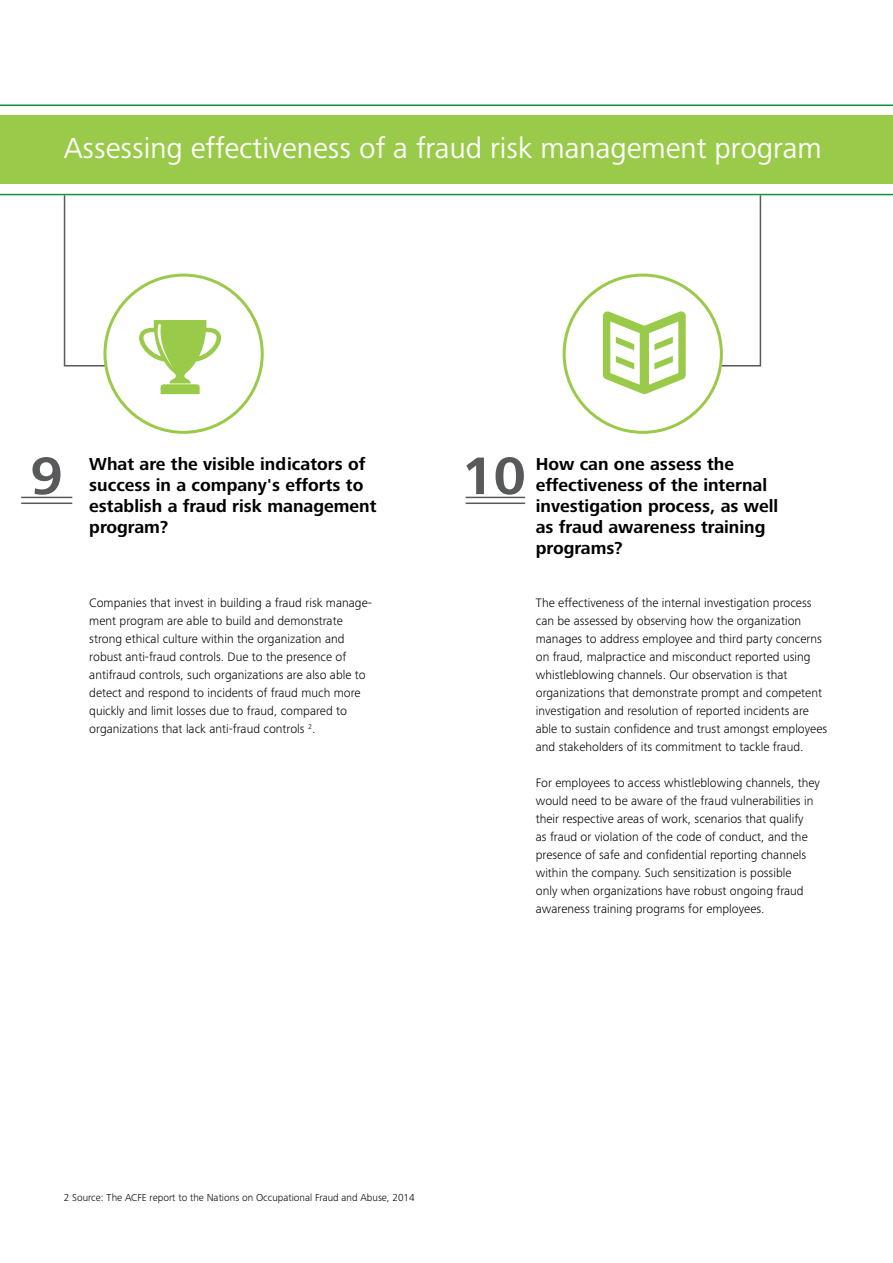
<style>
.page{position:relative;width:893px;height:1263px;background:#fff}
.page>*{position:absolute;margin:0;border:0;box-sizing:border-box;transform-origin:0 0}
.t1{font:700 54.75px "Frutiger Next Pro";color:#58595b}
.t2{font:30px "Frutiger Next Pro";color:#fff}
.t3{font:700 18px/21px "Frutiger Next Pro";color:#000}
.t4{font:300 12.75px/18px "Frutiger Next Pro";color:#000}
.t5{font:300 10.5px "Frutiger Next Pro";color:#000}
</style>
<div class="page">
<hr style="left:64px;top:365px;width:42px;height:1px;background:#58595b">
<div style="left:0;top:116px;width:893px;height:68px;background:#99ca49"></div>
<hr style="left:0;top:104px;width:893px;height:2px;background:#13913e">
<hr style="left:0;top:194px;width:893px;height:1px;background:#13913e">
<hr style="left:721px;top:365px;width:40px;height:1px;background:#58595b">
<div style="left:563px;top:274px;width:160px;height:160px;border:3px solid #99ca49;border-radius:50%"></div>
<hr style="left:760px;top:195px;width:1px;height:171px;background:#58595b">
<div style="left:103px;top:274px;width:161px;height:160px;border:3px solid #99ca49;border-radius:50%"></div>
<hr style="left:64px;top:195px;width:1px;height:170px;background:#58595b">
<svg style="left:139px;top:320px;width:83px;height:74px"></svg>
<svg style="left:603px;top:311px;width:83px;height:83px"></svg>
<hr style="left:21px;top:497px;width:51px;height:1px;background:#58595b">
<hr style="left:466px;top:497px;width:59px;height:1px;background:#58595b">
<hr style="left:21px;top:502px;width:51px;height:2px;background:#58595b">
<hr style="left:466px;top:502px;width:59px;height:2px;background:#58595b">
<h2 class="t2" style="left:64px;top:131px;width:759px">Assessing effectiveness of a fraud risk management program</h2>
<h3 class="t3" style="left:89px;top:453px;width:289px">What are the visible indicators of success in a company's efforts to establish a fraud risk management program?</h3>
<h1 class="t1" style="left:31px;top:444px;width:34px">9</h1>
<h1 class="t1" style="left:461px;top:444px;width:66px">10</h1>
<h3 class="t3" style="left:536px;top:453px;width:244px">How can one assess the effectiveness of the internal investigation process, as well as fraud awareness training programs?</h3>
<p class="t4" style="left:89px;top:594px;width:284px">Companies that invest in building a fraud risk manage&shy;ment program are able to build and demonstrate strong ethical culture within the organization and robust anti-fraud controls. Due to the presence of antifraud controls, such organizations are also able to detect and respond to incidents of fraud much more quickly and limit losses due to fraud, compared to organizations that lack anti-fraud controls <sup>2</sup>.</p>
<p class="t4" style="left:536px;top:594px;width:293px">The effectiveness of the internal investigation process can be assessed by observing how the organization manages to address employee and third party concerns on fraud, malpractice and misconduct reported using whistleblowing channels. Our observation is that organizations that demonstrate prompt and competent investigation and resolution of reported incidents are able to sustain confidence and trust amongst employees and stakeholders of its commitment to tackle fraud.</p>
<p class="t4" style="left:536px;top:774px;width:286px">For employees to access whistleblowing channels, they would need to be aware of the fraud vulnerabilities in their respective areas of work, scenarios that qualify<br>as fraud or violation of the code of conduct, and the presence of safe and confidential reporting channels within the company. Such sensitization is possible<br>only when organizations have robust ongoing fraud awareness training programs for employees.</p>
<p class="t5" style="left:64px;top:1191px;width:352px">2 Source: The ACFE report to the Nations on Occupational Fraud and Abuse, 2014</p>
</div>
